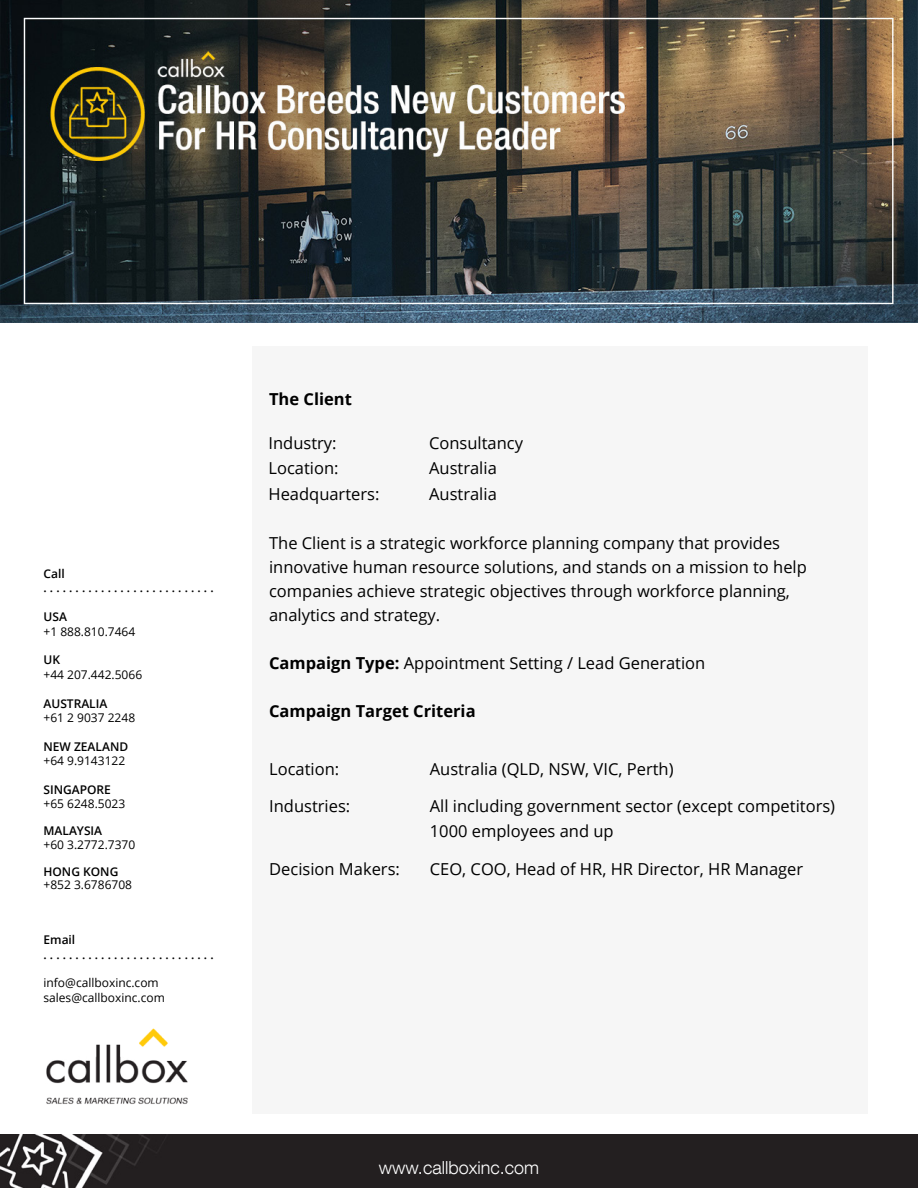
<style>
.page{position:relative;width:918px;height:1188px;background:#fff}
.page>*{position:absolute;margin:0;border:0;box-sizing:border-box;transform-origin:0 0}
.t1{font:300 18px "Helvetica Neue LT Com";color:#fff}
.t2{font:16.5px/24px "Open Sans";color:#000}
.t3{font:700 16.5px "Open Sans";color:#000}
.t4{font:12px/14.4px "Open Sans";color:#000}
.t5{font:600 12px/14.4px "Open Sans";color:#000}
.s1{font-weight:700}
</style>
<div class="page">
<div style="left:252px;top:347px;width:616px;height:767px;background:#f6f6f6"></div>
<div style="left:0;top:1135px;width:918px;height:53px;background:#231f20"></div>
<img style="left:46px;top:1028px;width:142px;height:76px">
<img style="left:0;top:0;width:918px;height:323px">
<p class="t5" style="left:44px;top:566px;width:172px">Call<br>. . . . . . . . . . . . . . . . . . . . . . . . . . .</p>
<p class="t5" style="left:44px;top:609px;width:25px">USA</p>
<p class="t4" style="left:44px;top:624px;width:93px">+1 888.810.7464</p>
<p class="t5" style="left:44px;top:653px;width:18px">UK</p>
<p class="t4" style="left:44px;top:667px;width:100px">+44 207.442.5066</p>
<p class="t5" style="left:44px;top:696px;width:65px">AUSTRALIA</p>
<p class="t4" style="left:44px;top:710px;width:93px">+61 2 9037 2248</p>
<p class="t5" style="left:44px;top:739px;width:86px">NEW ZEALAND</p>
<p class="t4" style="left:44px;top:753px;width:83px">+64 9.9143122</p>
<p class="t5" style="left:44px;top:782px;width:69px">SINGAPORE</p>
<p class="t4" style="left:44px;top:797px;width:83px">+65 6248.5023</p>
<p class="t5" style="left:44px;top:824px;width:60px">MALAYSIA</p>
<p class="t4" style="left:44px;top:837px;width:93px">+60 3.2772.7370</p>
<p class="t5" style="left:44px;top:864px;width:76px">HONG KONG</p>
<p class="t4" style="left:44px;top:878px;width:90px">+852 3.6786708</p>
<p class="t5" style="left:44px;top:932px;width:172px">Email<br>. . . . . . . . . . . . . . . . . . . . . . . . . . .</p>
<p class="t4" style="left:44px;top:976px;width:123px">info@callboxinc.com sales@callboxinc.com</p>
<p class="t3" style="left:269px;top:388px;width:84px">The Client</p>
<p class="t2" style="left:268px;top:431px;width:70px">Industry:</p>
<p class="t2" style="left:429px;top:431px;width:95px">Consultancy</p>
<p class="t2" style="left:268px;top:455px;width:72px">Location:</p>
<p class="t2" style="left:429px;top:455px;width:69px">Australia</p>
<p class="t2" style="left:268px;top:482px;width:112px">Headquarters:</p>
<p class="t2" style="left:429px;top:482px;width:69px">Australia</p>
<p class="t2" style="left:269px;top:531px;width:539px">The Client is a strategic workforce planning company that provides innovative human resource solutions, and stands on a mission to help companies achieve strategic objectives through workforce planning, analytics and strategy.</p>
<p class="t2" style="left:269px;top:651px;width:438px"><span class="s1">Campaign Type:</span> Appointment Setting / Lead Generation</p>
<p class="t3" style="left:269px;top:700px;width:208px">Campaign Target Criteria</p>
<p class="t2" style="left:269px;top:756px;width:72px">Location:</p>
<p class="t2" style="left:430px;top:756px;width:245px">Australia (QLD, NSW, VIC, Perth)</p>
<p class="t2" style="left:269px;top:794px;width:83px">Industries:</p>
<p class="t2" style="left:430px;top:793px;width:407px;line-height:24.6px">All including government sector (except competitors)<br>1000 employees and up</p>
<p class="t2" style="left:269px;top:857px;width:132px">Decision Makers:</p>
<p class="t2" style="left:430px;top:857px;width:375px">CEO, COO, Head of HR, HR Director, HR Manager</p>
<p class="t1" style="left:379px;top:1156px;width:162px">www.callboxinc.com</p>
</div>
